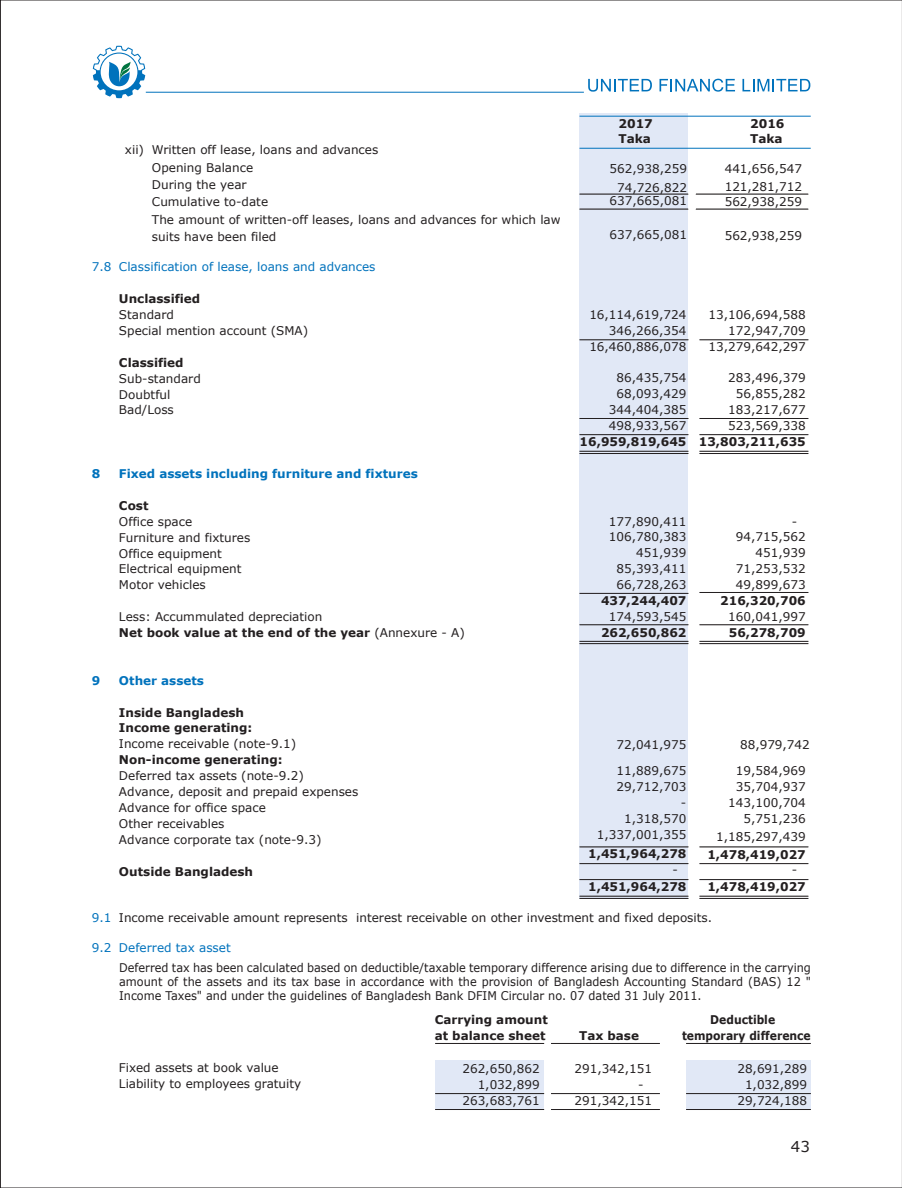
<style>
.page{position:relative;width:902px;height:1188px;background:#fff}
.page>*{position:absolute;margin:0;border:0;box-sizing:border-box;transform-origin:0 0}
.t1{font:15px "Verdana";color:#231f20}
.t2{font:12px/15.9px "Verdana";color:#231f20;text-align:right}
.t3{font:12px/14.4px "Verdana";color:#231f20;text-align:justify;scale:.94 1}
.t4{font:700 12px/15.9px "Verdana";color:#231f20}
.t5{font:12px "Verdana";color:#0072bc}
.t6{font:700 12px "Verdana";color:#0072bc}
.t7{font:700 12px "Verdana";color:#231f20;scale:.9 1}
.s1{font-weight:700}
.s2{color:#0072bc}
</style>
<div class="page">
<div style="left:579px;top:113px;width:109px;height:785px;background:#e1e8f6"></div>
<hr style="left:579px;top:451px;width:109px;height:1px;background:#231f20">
<hr style="left:579px;top:453px;width:109px;height:1px;background:#231f20">
<hr style="left:579px;top:434px;width:109px;height:1px;background:#231f20">
<hr style="left:579px;top:418px;width:109px;height:1px;background:#231f20">
<hr style="left:579px;top:340px;width:109px;height:1px;background:#231f20">
<hr style="left:579px;top:641px;width:109px;height:1px;background:#231f20">
<hr style="left:579px;top:643px;width:109px;height:1px;background:#231f20">
<hr style="left:579px;top:625px;width:109px;height:1px;background:#231f20">
<hr style="left:579px;top:896px;width:109px;height:1px;background:#231f20">
<hr style="left:579px;top:898px;width:109px;height:1px;background:#231f20">
<hr style="left:579px;top:879px;width:109px;height:1px;background:#231f20">
<hr style="left:579px;top:847px;width:109px;height:1px;background:#231f20">
<hr style="left:579px;top:863px;width:109px;height:1px;background:#231f20">
<hr style="left:699px;top:451px;width:109px;height:1px;background:#231f20">
<hr style="left:699px;top:453px;width:109px;height:1px;background:#231f20">
<hr style="left:699px;top:434px;width:109px;height:1px;background:#231f20">
<hr style="left:699px;top:418px;width:109px;height:1px;background:#231f20">
<hr style="left:699px;top:340px;width:109px;height:1px;background:#231f20">
<hr style="left:699px;top:641px;width:109px;height:1px;background:#231f20">
<hr style="left:699px;top:643px;width:109px;height:1px;background:#231f20">
<hr style="left:699px;top:625px;width:109px;height:1px;background:#231f20">
<hr style="left:699px;top:896px;width:109px;height:1px;background:#231f20">
<hr style="left:699px;top:898px;width:109px;height:1px;background:#231f20">
<hr style="left:699px;top:879px;width:109px;height:1px;background:#231f20">
<hr style="left:699px;top:847px;width:109px;height:1px;background:#231f20">
<hr style="left:699px;top:863px;width:109px;height:1px;background:#231f20">
<hr style="left:579px;top:148px;width:232px;height:1px;background:#0072bc">
<hr style="left:579px;top:116px;width:232px;height:1px;background:#0072bc">
<div style="left:435px;top:1060px;width:109px;height:50px;background:#e1e8f6"></div>
<div style="left:686px;top:1060px;width:125px;height:50px;background:#e1e8f6"></div>
<hr style="left:551px;top:1109px;width:109px;height:1px;background:#231f20">
<hr style="left:686px;top:1109px;width:125px;height:1px;background:#231f20">
<hr style="left:686px;top:1093px;width:125px;height:1px;background:#231f20">
<hr style="left:435px;top:1109px;width:109px;height:1px;background:#231f20">
<hr style="left:551px;top:1043px;width:109px;height:1px;background:#231f20">
<hr style="left:435px;top:1043px;width:109px;height:1px;background:#231f20">
<hr style="left:686px;top:1043px;width:125px;height:1px;background:#231f20">
<hr style="left:579px;top:194px;width:109px;height:1px;background:#231f20">
<hr style="left:579px;top:209px;width:109px;height:1px;background:#231f20">
<hr style="left:696px;top:194px;width:112px;height:1px;background:#231f20">
<hr style="left:696px;top:209px;width:112px;height:1px;background:#231f20">
<hr style="left:146px;top:92px;width:438px;height:1px;background:#0072bc">
<svg style="left:93px;top:46px;width:52px;height:52px"></svg>
<svg style="left:588px;top:79px;width:64px;height:13px"></svg>
<svg style="left:659px;top:79px;width:76px;height:13px"></svg>
<svg style="left:742px;top:79px;width:68px;height:12px"></svg>
<hr style="left:579px;top:593px;width:109px;height:1px;background:#231f20">
<hr style="left:699px;top:592px;width:109px;height:1px;background:#231f20">
<hr style="left:435px;top:1093px;width:109px;height:1px;background:#231f20">
<hr style="left:551px;top:1093px;width:109px;height:1px;background:#231f20">
<p class="t2" style="left:152px;top:141px;width:410px;line-height:17.4px;text-align:left;text-indent:-27px">xii) Written off lease, loans and advances<br>Opening Balance<br>During the year<br>Cumulative to-date<br>The amount of written-off leases, loans and advances for which law suits have been filed</p>
<p class="t5" style="left:92px;top:259px;width:285px">7.8 Classification of lease, loans and advances</p>
<p class="t4" style="left:119px;top:291px;width:83px">Unclassified</p>
<p class="t2" style="left:119px;top:307px;width:191px;text-align:left">Standard<br>Special mention account (SMA)</p>
<p class="t4" style="left:119px;top:354px;width:66px">Classified</p>
<p class="t2" style="left:119px;top:370px;width:83px;text-align:left">Sub-standard<br>Doubtful<br>Bad/Loss</p>
<p class="t4" style="left:618px;top:117px;width:36px;line-height:14.4px">2017<br>Taka</p>
<p class="t4" style="left:750px;top:117px;width:36px;line-height:14.4px">2016<br>Taka</p>
<p class="t2" style="left:609px;top:159px;width:79px;line-height:18.9px">562,938,259<br>74,726,822</p>
<p class="t2" style="left:609px;top:193px;width:79px">637,665,081</p>
<p class="t2" style="left:609px;top:227px;width:79px">637,665,081</p>
<p class="t2" style="left:725px;top:159px;width:79px;line-height:18px;text-align:left">441,656,547<br>121,281,712</p>
<p class="t2" style="left:725px;top:193px;width:79px">562,938,259</p>
<p class="t2" style="left:725px;top:228px;width:79px">562,938,259</p>
<p class="t2" style="left:589px;top:306px;width:99px">16,114,619,724<br>346,266,354<br>16,460,886,078</p>
<p class="t2" style="left:609px;top:370px;width:79px">86,435,754<br>68,093,429<br>344,404,385<br>498,933,567</p>
<p class="t4" style="left:579px;top:434px;width:108px">16,959,819,645</p>
<p class="t2" style="left:708px;top:306px;width:99px">13,106,694,588<br>172,947,709<br>13,279,642,297</p>
<p class="t2" style="left:728px;top:370px;width:79px">283,496,379<br>56,855,282<br>183,217,677<br>523,569,338</p>
<p class="t4" style="left:699px;top:434px;width:108px">13,803,211,635</p>
<p class="t6" style="left:92px;top:465px;width:10px">8</p>
<p class="t6" style="left:119px;top:465px;width:300px">Fixed assets including furniture and fixtures</p>
<p class="t4" style="left:119px;top:497px;width:31px">Cost</p>
<p class="t2" style="left:119px;top:513px;width:133px;text-align:left">Office space<br>Furniture and fixtures<br>Office equipment<br>Electrical equipment<br>Motor vehicles</p>
<p class="t2" style="left:119px;top:609px;width:347px;text-align:left">Less: Accummulated depreciation<br><span class="s1">Net book value at the end of the year</span> (Annexure - A)</p>
<p class="t6" style="left:92px;top:672px;width:10px">9</p>
<p class="t6" style="left:119px;top:672px;width:87px">Other assets</p>
<p class="t4" style="left:119px;top:704px;width:135px">Inside Bangladesh<br>Income generating:</p>
<p class="t2" style="left:119px;top:736px;width:179px">Income receivable (note-9.1)</p>
<p class="t4" style="left:119px;top:752px;width:165px">Non-income generating:</p>
<p class="t2" style="left:119px;top:768px;width:241px;text-align:left">Deferred tax assets (note-9.2)<br>Advance, deposit and prepaid expenses<br>Advance for office space<br>Other receivables<br>Advance corporate tax (note-9.3)</p>
<p class="t4" style="left:119px;top:863px;width:136px">Outside Bangladesh</p>
<p class="t2" style="left:609px;top:513px;width:79px">177,890,411<br>106,780,383<br>451,939<br>85,393,411<br>66,728,263</p>
<p class="t4" style="left:601px;top:593px;width:87px">437,244,407</p>
<p class="t2" style="left:609px;top:609px;width:79px">174,593,545</p>
<p class="t4" style="left:601px;top:624px;width:87px">262,650,862</p>
<p class="t2" style="left:792px;top:513px;width:7px">-</p>
<p class="t2" style="left:736px;top:529px;width:71px">94,715,562</p>
<p class="t2" style="left:755px;top:545px;width:52px">451,939</p>
<p class="t2" style="left:736px;top:561px;width:71px">71,253,532</p>
<p class="t2" style="left:736px;top:577px;width:71px">49,899,673</p>
<p class="t4" style="left:720px;top:593px;width:87px">216,320,706</p>
<p class="t2" style="left:728px;top:609px;width:79px">160,041,997</p>
<p class="t4" style="left:729px;top:624px;width:78px">56,278,709</p>
<p class="t2" style="left:736px;top:732px;width:76px;line-height:25.5px;text-align:center">88,979,742<br>19,584,969</p>
<p class="t2" style="left:728px;top:778px;width:79px">35,704,937<br>143,100,704<br>5,751,236</p>
<p class="t2" style="left:716px;top:828px;width:91px">1,185,297,439</p>
<p class="t4" style="left:707px;top:846px;width:100px">1,478,419,027</p>
<p class="t2" style="left:792px;top:862px;width:7px">-</p>
<p class="t4" style="left:707px;top:878px;width:100px">1,478,419,027</p>
<p class="t2" style="left:92px;top:909px;width:622px"><span class="s2">9.1</span> Income receivable amount represents interest receivable on other investment and fixed deposits.</p>
<p class="t5" style="left:92px;top:939px;width:140px">9.2 Deferred tax asset</p>
<p class="t2" style="left:616px;top:732px;width:71px;line-height:25.8px;text-align:left">72,041,975<br>11,889,675</p>
<p class="t2" style="left:597px;top:779px;width:91px">29,712,703<br>-<br>1,318,570<br>1,337,001,355</p>
<p class="t4" style="left:588px;top:846px;width:100px">1,451,964,278</p>
<p class="t2" style="left:672px;top:862px;width:7px">-</p>
<p class="t4" style="left:588px;top:878px;width:100px">1,451,964,278</p>
<p class="t3" style="left:119px;top:960px;width:737px">Deferred tax has been calculated based on deductible/taxable temporary difference arising due to difference in the carrying amount of the assets and its tax base in accordance with the provision of Bangladesh Accounting Standard (BAS) 12 " Income Taxes" and under the guidelines of Bangladesh Bank DFIM Circular no. 07 dated 31 July 2011.</p>
<p class="t4" style="left:435px;top:1012px;width:115px">Carrying amount at balance sheet</p>
<p class="t7" style="left:710px;top:1011px;width:74px">Deductible</p>
<p class="t4" style="left:579px;top:1028px;width:61px">Tax base</p>
<p class="t7" style="left:682px;top:1027px;width:145px">temporary difference</p>
<p class="t2" style="left:119px;top:1059px;width:184px;text-align:left">Fixed assets at book value<br>Liability to employees gratuity</p>
<p class="t2" style="left:462px;top:1061px;width:79px">262,650,862<br>1,032,899<br>263,683,761</p>
<p class="t2" style="left:574px;top:1061px;width:79px">291,342,151</p>
<p class="t2" style="left:638px;top:1077px;width:7px">-</p>
<p class="t2" style="left:574px;top:1093px;width:79px">291,342,151</p>
<p class="t2" style="left:737px;top:1061px;width:71px">28,691,289<br>1,032,899<br>29,724,188</p>
<p class="t1" style="left:791px;top:1136px;width:21px">43</p>
</div>
